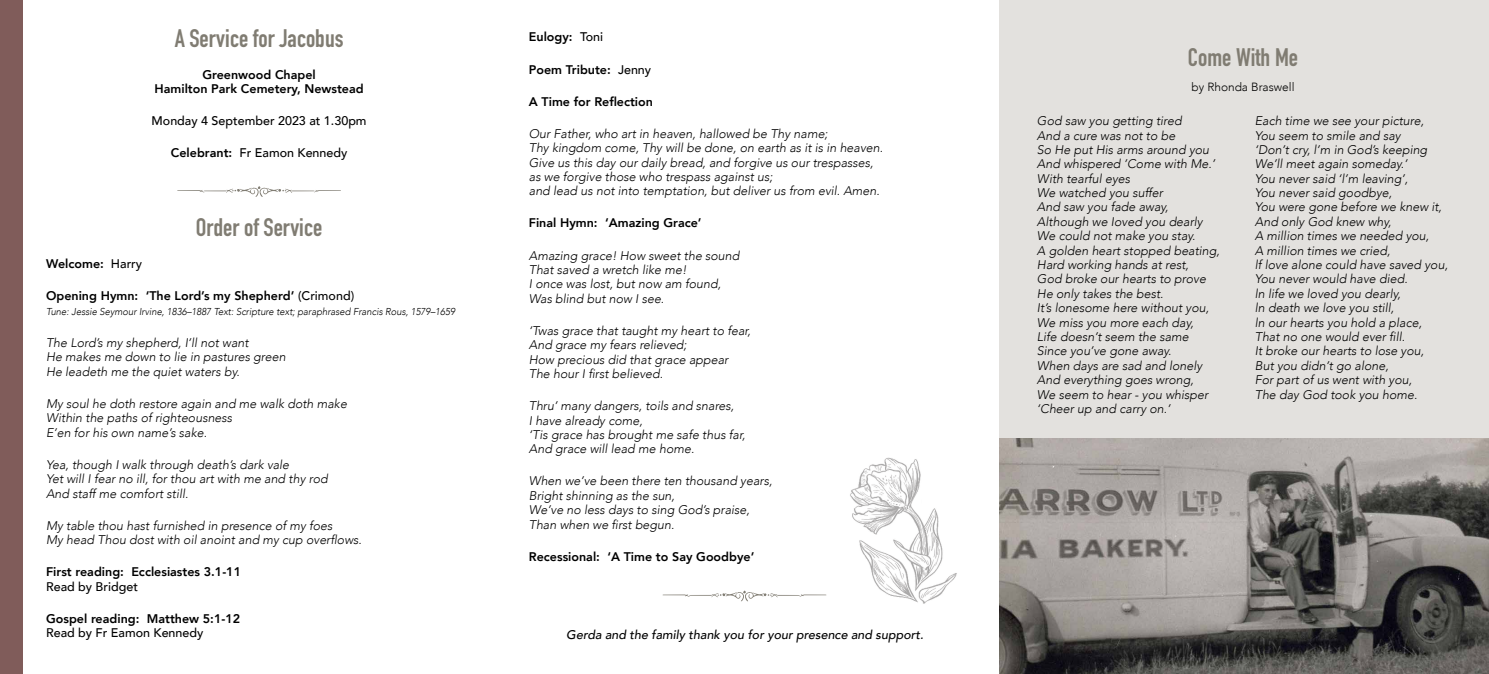
<style>
.page{position:relative;width:1489px;height:674px;background:#fff}
.page>*{position:absolute;margin:0;border:0;box-sizing:border-box;transform-origin:0 0}
.t1{font:700 25px "DIN Condensed";color:#807c72}
.t2{font:italic 300 12.5px/14.4px "Avenir";color:#000}
.t3{font:800 12.5px/14.4px "Avenir";color:#000;text-align:center}
.t4{font:500 12.5px "Avenir";color:#000}
.t5{font:italic 500 12.5px "Avenir";color:#000}
.t6{font:300 11.88px "Avenir";color:#000}
.t7{font:italic 300 10px "Avenir";color:#000;scale:.95 1}
.s1{font-weight:800}
.s2{font-weight:500}
</style>
<div class="page">
<div style="left:999px;top:0;width:489px;height:673px;background:#e3e1de"></div>
<img style="left:999px;top:438px;width:489px;height:235px">
<div style="left:0;top:0;width:22px;height:673px;background:#805c5a"></div>
<svg style="left:662px;top:590px;width:164px;height:11px"></svg>
<svg style="left:177px;top:186px;width:164px;height:11px"></svg>
<img style="left:850px;top:457px;width:107px;height:147px">
<h1 class="t1" style="left:175px;top:21px;width:170px">A Service for Jacobus</h1>
<p class="t3" style="left:154px;top:67px;width:211px">Greenwood Chapel<br>Hamilton Park Cemetery, Newstead</p>
<p class="t4" style="left:152px;top:110px;width:216px">Monday 4 September 2023 at 1.30pm</p>
<p class="t4" style="left:171px;top:142px;width:178px"><span class="s1">Celebrant:</span> Fr Eamon Kennedy</p>
<h1 class="t1" style="left:196px;top:210px;width:128px">Order of Service</h1>
<p class="t3" style="left:46px;top:256px;width:98px">Welcome: <span class="s2">Harry</span></p>
<p class="t3" style="left:46px;top:289px;width:309px">Opening Hymn: ‘The Lord’s my Shepherd’ <span class="s2">(Crimond)</span></p>
<p class="t7" style="left:46px;top:305px;width:432px">Tune: Jessie Seymour Irvine, 1836–1887 Text: Scripture text; paraphrased Francis Rous, 1579–1659</p>
<p class="t2" style="left:46px;top:335px;width:241px">The Lord’s my shepherd, I’ll not want<br>He makes me down to lie in pastures green<br>He leadeth me the quiet waters by.</p>
<p class="t2" style="left:46px;top:396px;width:302px">My soul he doth restore again and me walk doth make<br>Within the paths of righteousness<br>E’en for his own name’s sake.</p>
<p class="t2" style="left:46px;top:457px;width:283px">Yea, though I walk through death’s dark vale<br>Yet will I fear no ill, for thou art with me and thy rod<br>And staff me comfort still.</p>
<p class="t2" style="left:46px;top:518px;width:317px">My table thou hast furnished in presence of my foes<br>My head Thou dost with oil anoint and my cup overflows.</p>
<p class="t3" style="left:46px;top:564px;width:196px">First reading: Ecclesiastes 3.1-11</p>
<p class="t4" style="left:46px;top:575px;width:93px">Read by Bridget</p>
<p class="t3" style="left:46px;top:610px;width:195px">Gospel reading: Matthew 5:1-12</p>
<p class="t4" style="left:46px;top:621px;width:159px">Read by Fr Eamon Kennedy</p>
<p class="t3" style="left:529px;top:30px;width:76px">Eulogy: <span class="s2">Toni</span></p>
<p class="t3" style="left:529px;top:62px;width:124px">Poem Tribute: <span class="s2">Jenny</span></p>
<p class="t3" style="left:529px;top:94px;width:126px">A Time for Reflection</p>
<p class="t2" style="left:529px;top:126px;width:355px">Our Father, who art in heaven, hallowed be Thy name;<br>Thy kingdom come, Thy will be done, on earth as it is in heaven.<br>Give us this day our daily bread, and forgive us our trespasses, as we forgive those who trespass against us;<br>and lead us not into temptation, but deliver us from evil. Amen.</p>
<p class="t3" style="left:529px;top:216px;width:174px">Final Hymn: ‘Amazing Grace’</p>
<p class="t2" style="left:529px;top:248px;width:212px">Amazing grace! How sweet the sound<br>That saved a wretch like me!<br>I once was lost, but now am found,<br>Was blind but now I see.</p>
<p class="t2" style="left:529px;top:323px;width:223px">‘Twas grace that taught my heart to fear,<br>And grace my fears relieved;<br>How precious did that grace appear<br>The hour I first believed.</p>
<p class="t2" style="left:529px;top:398px;width:218px">Thru’ many dangers, toils and snares,<br>I have already come,<br>‘Tis grace has brought me safe thus far,<br>And grace will lead me home.</p>
<p class="t2" style="left:529px;top:473px;width:245px">When we’ve been there ten thousand years, Bright shinning as the sun,<br>We’ve no less days to sing God’s praise, Than when we first begun.</p>
<p class="t3" style="left:529px;top:549px;width:227px">Recessional: ‘A Time to Say Goodbye’</p>
<p class="t5" style="left:566px;top:627px;width:359px">Gerda and the family thank you for your presence and support.</p>
<h1 class="t1" style="left:1187px;top:40px;width:112px">Come With Me</h1>
<p class="t6" style="left:1191px;top:80px;width:104px">by Rhonda Braswell</p>
<p class="t2" style="left:1036px;top:114px;width:184px">God saw you getting tired<br>And a cure was not to be<br>So He put His arms around you<br>And whispered ’Come with Me.’<br>With tearful eyes<br>We watched you suffer<br>And saw you fade away,<br>Although we Ioved you dearly<br>We could not make you stay.<br>A golden heart stopped beating,<br>Hard working hands at rest,<br>God broke our hearts to prove<br>He only takes the best.<br>It’s lonesome here without you,<br>We miss you more each day,<br>Life doesn’t seem the same<br>Since you’ve gone away.<br>When days are sad and lonely<br>And everything goes wrong,<br>We seem to hear - you whisper ‘Cheer up and carry on.’</p>
<p class="t2" style="left:1254px;top:114px;width:194px">Each time we see your picture,<br>You seem to smile and say<br>‘Don’t cry, l’m in God’s keeping<br>We’ll meet again someday.’<br>You never said ‘l’m leaving’,<br>You never said goodbye,<br>You were gone before we knew it,<br>And only God knew why,<br>A million times we needed you,<br>A million times we cried,<br>lf love alone could have saved you,<br>You never would have died.<br>ln life we loved you dearly,<br>ln death we love you still,<br>ln our hearts you hold a place,<br>That no one would ever fill.<br>It broke our hearts to lose you,<br>But you didn’t go alone,<br>For part of us went with you,<br>The day God took you home.</p>
</div>
